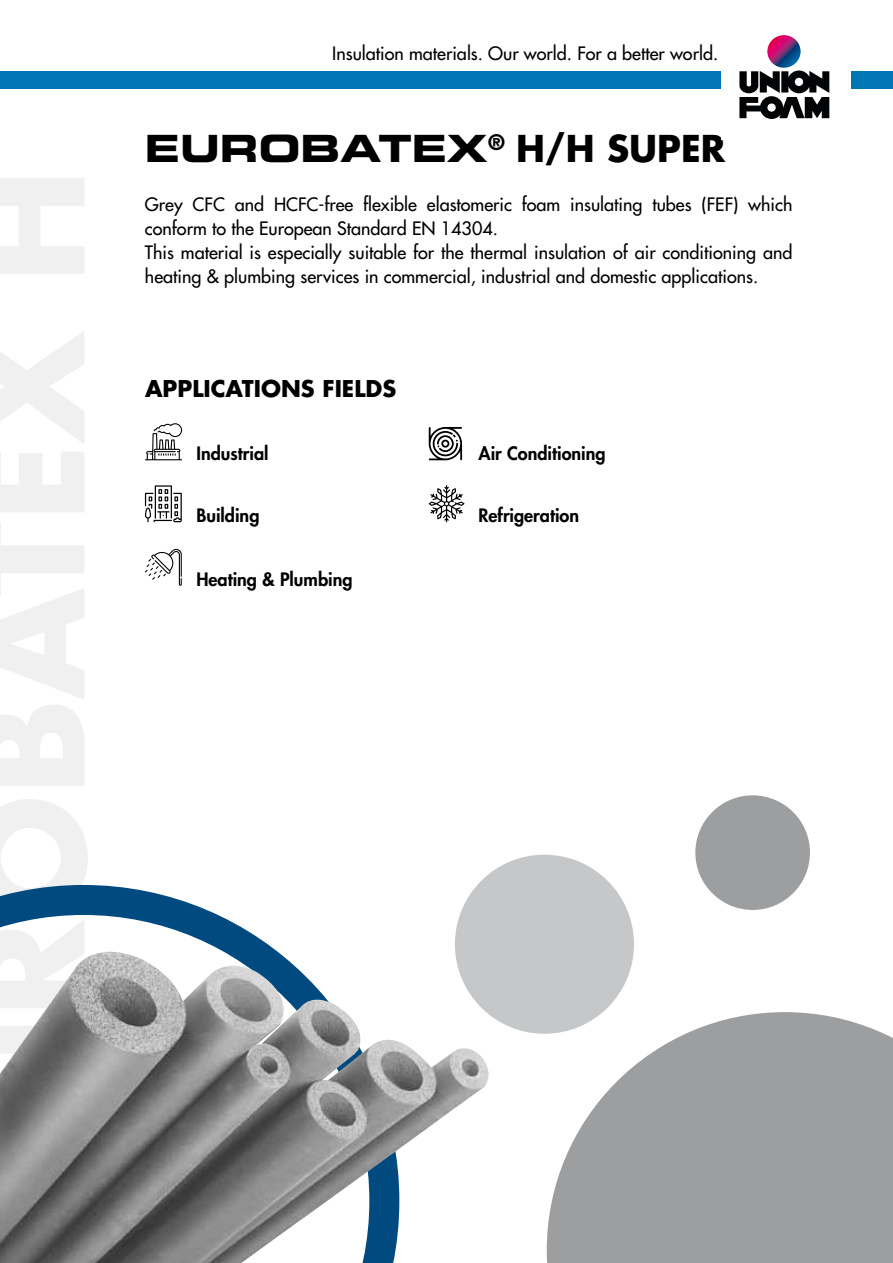
<style>
.page{position:relative;width:893px;height:1263px;background:#fff}
.page>*{position:absolute;margin:0;border:0;box-sizing:border-box;transform-origin:0 0}
.t1{font:37.5px "Eurostile LT Std Bold Ex 2";color:#000}
.t2{font:700 22.5px "Futura Std";color:#000}
.t3{font:500 18px/24px "Futura Std";color:#000}
.t4{font:800 18px "Futura Std";color:#000}
.s1{font-family:"Futura Std";font-weight:700;font-size:36px}
</style>
<div class="page">
<svg style="left:547px;top:1012px;width:346px;height:251px;background:#aaabac"></svg>
<div style="left:0;top:71px;width:893px;height:17px;background:#0076b7"></div>
<svg style="left:0;top:885px;width:278px;height:67px"></svg>
<svg style="left:429px;top:427px;width:33px;height:33px"></svg>
<svg style="left:145px;top:549px;width:37px;height:37px"></svg>
<svg style="left:145px;top:485px;width:37px;height:37px"></svg>
<svg style="left:429px;top:485px;width:35px;height:37px"></svg>
<svg style="left:145px;top:423px;width:37px;height:37px"></svg>
<img style="left:0;top:952px;width:489px;height:311px">
<div style="left:455px;top:855px;width:179px;height:179px;background:#c6c7c8;border-radius:50%"></div>
<div style="left:695px;top:795px;width:115px;height:115px;background:#9c9e9f;border-radius:50%"></div>
<div style="left:721px;top:21px;width:129px;height:119px;background:#fff"></div>
<svg style="left:767px;top:35px;width:34px;height:33px"></svg>
<svg style="left:739px;top:71px;width:90px;height:48px"></svg>
<p class="t3" style="left:332px;top:42px;width:387px">Insulation materials. Our world. For a better world.</p>
<h1 class="t1" style="left:145px;top:122px;width:582px">EUROBATEX<sup>®</sup> <span class="s1">H/H SUPER</span></h1>
<p class="t3" style="left:145px;top:193px;width:649px">Grey CFC and HCFC-free flexible elastomeric foam insulating tubes (FEF) which conform to the European Standard EN 14304.<br>This material is especially suitable for the thermal insulation of air conditioning and heating &amp; plumbing services in commercial, industrial and domestic applications.</p>
<p class="t2" style="left:145px;top:373px;width:17px">APP</p>
<p class="t2" style="left:192px;top:373px;width:205px">LICATIONS FIELDS</p>
<p class="t4" style="left:196px;top:442px;width:74px">Industrial</p>
<p class="t4" style="left:196px;top:504px;width:64px">Building</p>
<p class="t4" style="left:196px;top:568px;width:158px">Heating &amp; Plumbing</p>
<p class="t4" style="left:478px;top:442px;width:129px">Air Conditioning</p>
<p class="t4" style="left:478px;top:504px;width:102px">Refrigeration</p>
</div>
